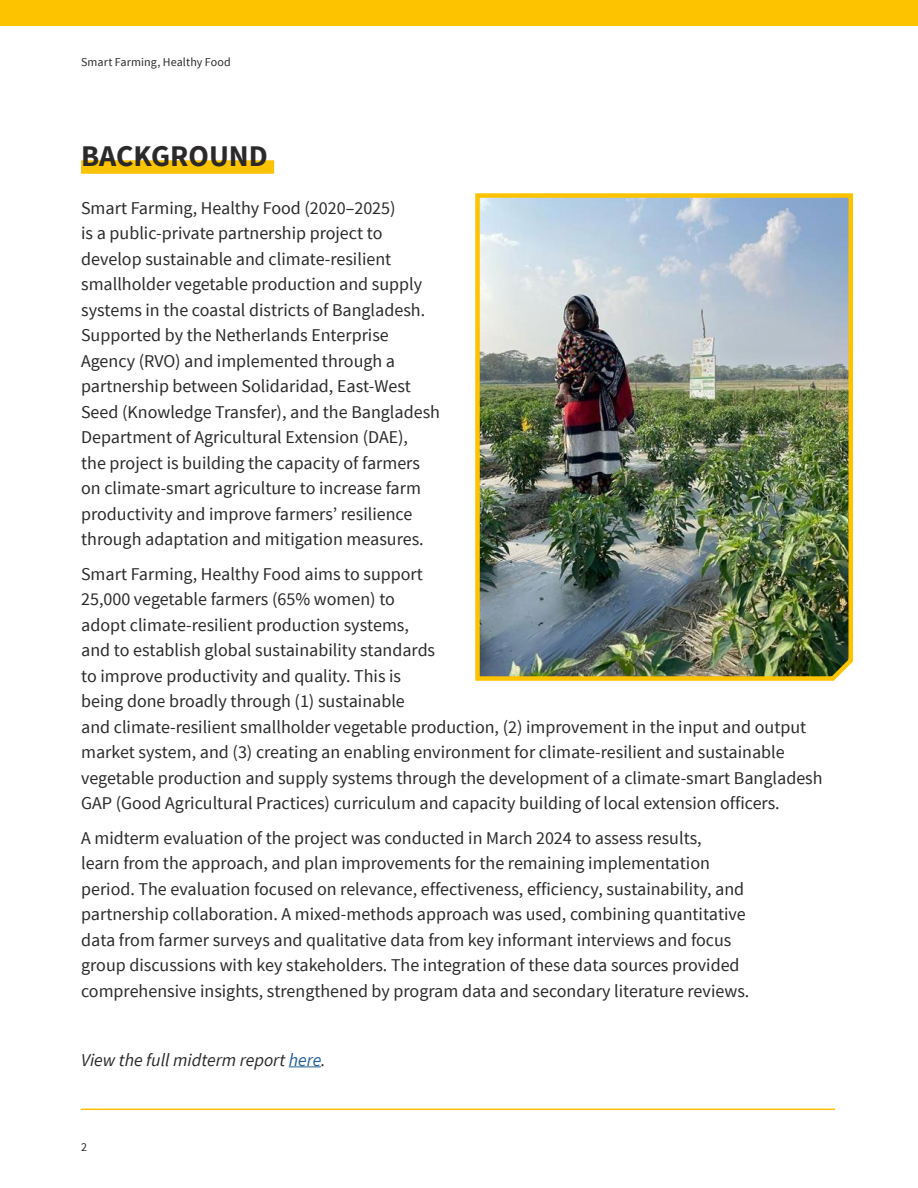
<style>
.page{position:relative;width:918px;height:1188px;background:#fff}
.page>*{position:absolute;margin:0;border:0;box-sizing:border-box;transform-origin:0 0}
.t1{font:700 30px "Source Sans Pro";color:#2b2929}
.t2{font:18px/25.5px "Source Sans Pro";color:#2b2929}
.t3{font:italic 18px "Source Sans Pro";color:#2b2929}
.t4{font:12px "Source Sans Pro";letter-spacing:.01em;color:#2b2929}
.s1{color:#215e9e}
</style>
<div class="page">
<div style="left:81px;top:160px;width:193px;height:14px;background:#fdc300"></div>
<hr style="left:289px;top:1066px;width:32px;height:1px;background:#215e9e">
<img style="left:475px;top:193px;width:378px;height:488px">
<svg style="left:81px;top:166px;width:6px;height:8px"></svg>
<svg style="left:81px;top:160px;width:15px;height:6px"></svg>
<hr style="left:81px;top:1109px;width:754px;height:1px;background:#fcc200">
<div style="left:0;top:0;width:918px;height:25px;background:#fdc300"></div>
<p class="t4" style="left:81px;top:55px;width:151px">Smart Farming, Healthy Food</p>
<h1 class="t1" style="left:81px;top:136px;width:188px">BACKGROUND</h1>
<p class="t2" style="left:81px;top:195px;width:360px">Smart Farming, Healthy Food (2020–2025)<br>is a public-private partnership project to develop sustainable and climate-resilient smallholder vegetable production and supply systems in the coastal districts of Bangladesh.<br>Supported by the Netherlands Enterprise Agency (RVO) and implemented through a partnership between Solidaridad, East-West Seed (Knowledge Transfer), and the Bangladesh Department of Agricultural Extension (DAE),<br>the project is building the capacity of farmers on climate-smart agriculture to increase farm productivity and improve farmers’ resilience through adaptation and mitigation measures.</p>
<p class="t2" style="left:81px;top:561px;width:743px">Smart Farming, Healthy Food aims to support<br>25,000 vegetable farmers (65% women) to<br>adopt climate-resilient production systems,<br>and to establish global sustainability standards<br>to improve productivity and quality. This is<br>being done broadly through (1) sustainable<br>and climate-resilient smallholder vegetable production, (2) improvement in the input and output market system, and (3) creating an enabling environment for climate-resilient and sustainable vegetable production and supply systems through the development of a climate-smart Bangladesh GAP (Good Agricultural Practices) curriculum and capacity building of local extension officers.</p>
<p class="t2" style="left:81px;top:825px;width:670px">A midterm evaluation of the project was conducted in March 2024 to assess results,<br>learn from the approach, and plan improvements for the remaining implementation period. The evaluation focused on relevance, effectiveness, efficiency, sustainability, and partnership collaboration. A mixed-methods approach was used, combining quantitative data from farmer surveys and qualitative data from key informant interviews and focus group discussions with key stakeholders. The integration of these data sources provided comprehensive insights, strengthened by program data and secondary literature reviews.</p>
<p class="t3" style="left:81px;top:1049px;width:246px">View the full midterm report <span class="s1">here</span>.</p>
<p class="t4" style="left:81px;top:1140px;width:7px">2</p>
</div>
